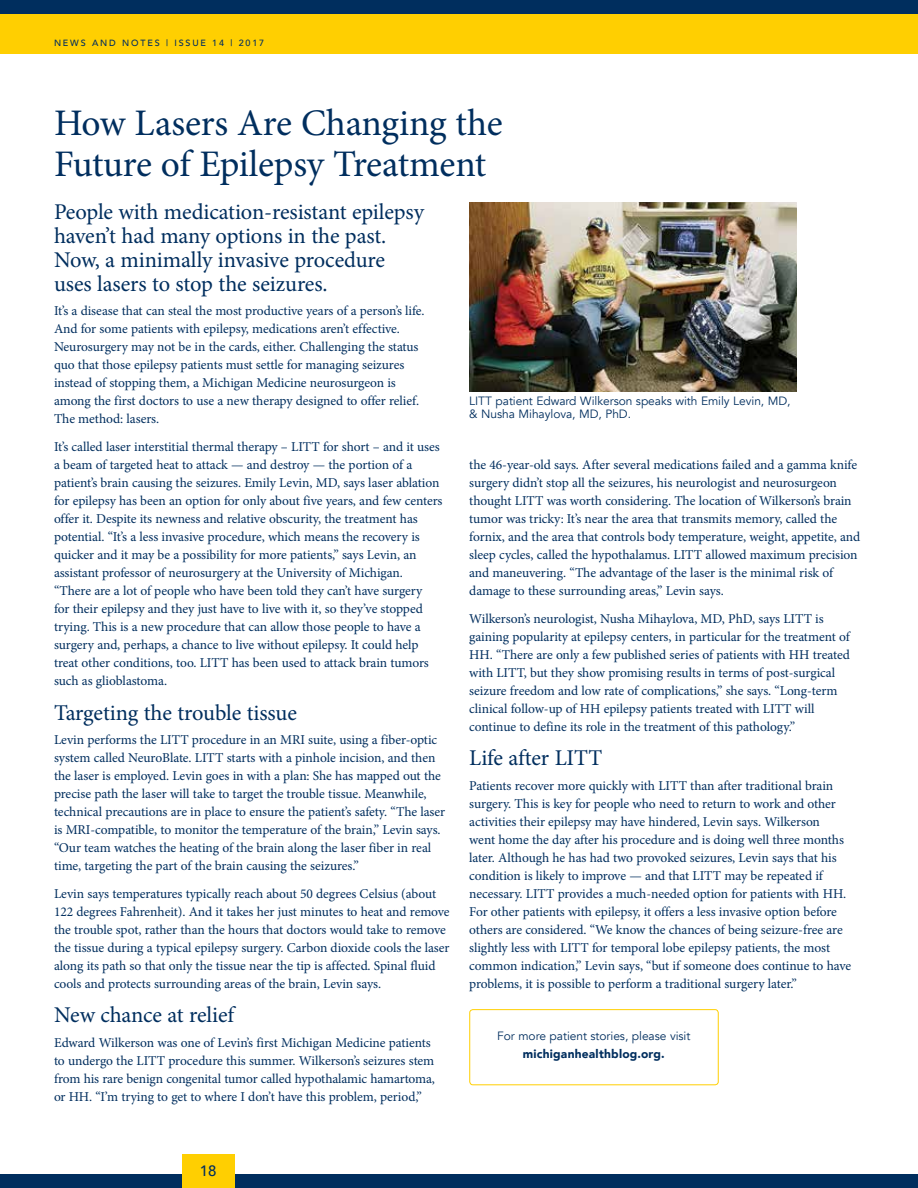
<style>
.page{position:relative;width:918px;height:1188px;background:#fff}
.page>*{position:absolute;margin:0;border:0;box-sizing:border-box;transform-origin:0 0}
.t1{font:37.5px/40.5px "Minion Pro";letter-spacing:-.01em;color:#002e5e}
.t2{font:22.5px/24px "Minion Pro";letter-spacing:-.01em;color:#002e5e}
.t3{font:500 15px "Avenir";color:#002e5e}
.t4{font:13.5px/18px "Minion Pro";letter-spacing:-.005em;color:#002e5e}
.t5{font:12px/13.5px "Avenir";letter-spacing:-.005em;color:#002e5e}
.t6{font:900 12px "Avenir";letter-spacing:.015em;color:#002e5e}
.t7{font:500 9px "Avenir";letter-spacing:.2em;color:#002e5e}
</style>
<div class="page">
<div style="left:0;top:0;width:918px;height:54px;background:#ffcf01"></div>
<div style="left:0;top:0;width:918px;height:14px;background:#002e5e"></div>
<div style="left:0;top:1174px;width:918px;height:14px;background:#002e5e"></div>
<div style="left:182px;top:1154px;width:52px;height:34px;background:#ffcf01"></div>
<img style="left:469px;top:202px;width:327px;height:190px">
<div style="left:469px;top:1009px;width:250px;height:76px;border:1px solid #ffcf01;border-radius:3px"></div>
<p class="t7" style="left:54px;top:35px;width:212px">NEWS AND NOTES | ISSUE 14 | 2017</p>
<h1 class="t1" style="left:54px;top:103px;width:450px">How Lasers Are Changing the<br>Future of Epilepsy Treatment</h1>
<h2 class="t2" style="left:54px;top:200px;width:372px">People with medication-resistant epilepsy haven’t had many options in the past.<br>Now, a minimally invasive procedure uses lasers to stop the seizures.</h2>
<p class="t4" style="left:54px;top:302px;width:372px">It’s a disease that can steal the most productive years of a person’s life.<br>And for some patients with epilepsy, medications aren’t effective.<br>Neurosurgery may not be in the cards, either. Challenging the status quo that those epilepsy patients must settle for managing seizures instead of stopping them, a Michigan Medicine neurosurgeon is among the first doctors to use a new therapy designed to offer relief.<br>The method: lasers.</p>
<p class="t4" style="left:54px;top:438px;width:390px">It’s called laser interstitial thermal therapy – LITT for short – and it uses a beam of targeted heat to attack — and destroy — the portion of a patient’s brain causing the seizures. Emily Levin, MD, says laser ablation for epilepsy has been an option for only about five years, and few centers offer it. Despite its newness and relative obscurity, the treatment has potential. “It’s a less invasive procedure, which means the recovery is quicker and it may be a possibility for more patients,” says Levin, an assistant professor of neurosurgery at the University of Michigan. “There are a lot of people who have been told they can’t have surgery<br>for their epilepsy and they just have to live with it, so they’ve stopped trying. This is a new procedure that can allow those people to have a surgery and, perhaps, a chance to live without epilepsy. It could help treat other conditions, too. LITT has been used to attack brain tumors such as glioblastoma.</p>
<h2 class="t2" style="left:54px;top:701px;width:244px">Targeting the trouble tissue</h2>
<p class="t4" style="left:54px;top:731px;width:393px">Levin performs the LITT procedure in an MRI suite, using a fiber-optic system called NeuroBlate. LITT starts with a pinhole incision, and then the laser is employed. Levin goes in with a plan: She has mapped out the precise path the laser will take to target the trouble tissue. Meanwhile, technical precautions are in place to ensure the patient’s safety. “The laser is MRI-compatible, to monitor the temperature of the brain,” Levin says. “Our team watches the heating of the brain along the laser fiber in real time, targeting the part of the brain causing the seizures.”</p>
<p class="t4" style="left:54px;top:885px;width:397px">Levin says temperatures typically reach about 50 degrees Celsius (about 122 degrees Fahrenheit). And it takes her just minutes to heat and remove the trouble spot, rather than the hours that doctors would take to remove the tissue during a typical epilepsy surgery. Carbon dioxide cools the laser along its path so that only the tissue near the tip is affected. Spinal fluid cools and protects surrounding areas of the brain, Levin says.</p>
<h2 class="t2" style="left:54px;top:1003px;width:182px">New chance at relief</h2>
<p class="t4" style="left:54px;top:1034px;width:382px">Edward Wilkerson was one of Levin’s first Michigan Medicine patients to undergo the LITT procedure this summer. Wilkerson’s seizures stem from his rare benign congenital tumor called hypothalamic hamartoma, or HH. “I’m trying to get to where I don’t have this problem, period,”</p>
<p class="t5" style="left:469px;top:394px;width:323px">LITT patient Edward Wilkerson speaks with Emily Levin, MD, &amp; Nusha Mihaylova, MD, PhD.</p>
<p class="t4" style="left:469px;top:456px;width:392px">the 46-year-old says. After several medications failed and a gamma knife surgery didn’t stop all the seizures, his neurologist and neurosurgeon thought LITT was worth considering. The location of Wilkerson’s brain tumor was tricky: It’s near the area that transmits memory, called the fornix, and the area that controls body temperature, weight, appetite, and sleep cycles, called the hypothalamus. LITT allowed maximum precision and maneuvering. “The advantage of the laser is the minimal risk of damage to these surrounding areas,” Levin says.</p>
<p class="t4" style="left:469px;top:610px;width:382px">Wilkerson’s neurologist, Nusha Mihaylova, MD, PhD, says LITT is gaining popularity at epilepsy centers, in particular for the treatment of HH. “There are only a few published series of patients with HH treated with LITT, but they show promising results in terms of post-surgical seizure freedom and low rate of complications,” she says. “Long-term clinical follow-up of HH epilepsy patients treated with LITT will continue to define its role in the treatment of this pathology.”</p>
<h2 class="t2" style="left:469px;top:746px;width:135px">Life after LITT</h2>
<p class="t4" style="left:469px;top:776px;width:384px">Patients recover more quickly with LITT than after traditional brain surgery. This is key for people who need to return to work and other activities their epilepsy may have hindered, Levin says. Wilkerson<br>went home the day after his procedure and is doing well three months later. Although he has had two provoked seizures, Levin says that his condition is likely to improve — and that LITT may be repeated if necessary. LITT provides a much-needed option for patients with HH.<br>For other patients with epilepsy, it offers a less invasive option before others are considered. “We know the chances of being seizure-free are slightly less with LITT for temporal lobe epilepsy patients, the most common indication,” Levin says, “but if someone does continue to have problems, it is possible to perform a traditional surgery later.”</p>
<p class="t5" style="left:497px;top:1029px;width:195px">For more patient stories, please visit</p>
<p class="t6" style="left:523px;top:1044px;width:143px">michiganhealthblog.org.</p>
<p class="t3" style="left:200px;top:1158px;width:18px">18</p>
</div>
